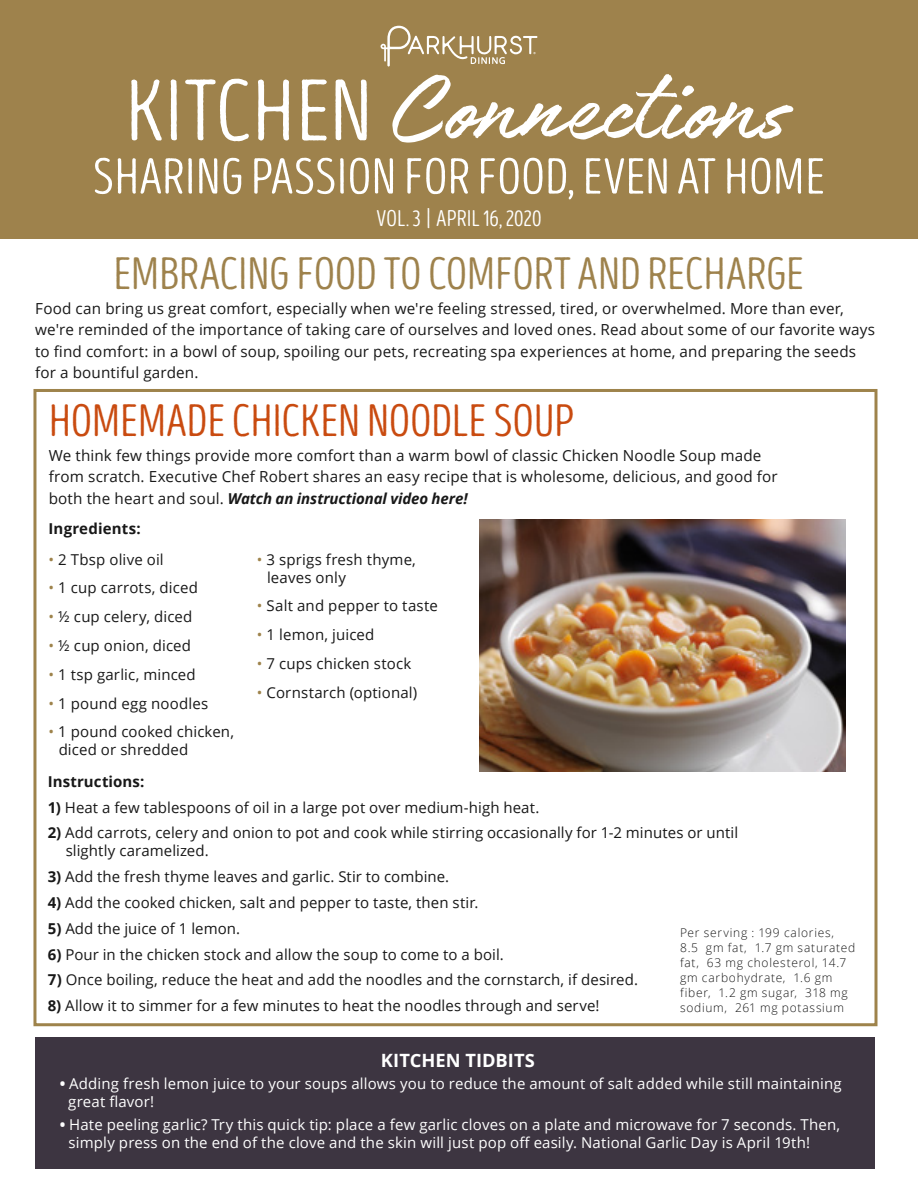
<style>
.page{position:relative;width:918px;height:1188px;background:#fff}
.page>*{position:absolute;margin:0;border:0;box-sizing:border-box;transform-origin:0 0}
.t1{font:104.1px "Authenia Solid";color:#fff;scale:1.14 1}
.t2{font:50.55px "Intro Head R Base";letter-spacing:.01em;color:#fff}
.t3{font:45.45px "Intro Head R Base";color:#9e824c}
.t4{font:45.45px "Intro Head R Base";color:#c94b10}
.t5{font:22.8px "Intro Head R Base";color:#fff}
.t6{font:700 18.3px "Open Sans";letter-spacing:.005em;color:#fff}
.t7{font:15.3px/21.3px "Open Sans";letter-spacing:.01em;color:#181818}
.t8{font:15px/18px "Open Sans";letter-spacing:.005em;color:#181818}
.t9{font:15px/18px "Open Sans";letter-spacing:.01em;color:#fff}
.t10{font:italic 700 15px "Open Sans";letter-spacing:-.01em;color:#181818}
.t11{font:700 15px "Open Sans";letter-spacing:.01em;color:#181818}
.t12{font:300 12px/15px "Open Sans";letter-spacing:.06em;color:#181818}
.s1{font-family:"Intro Head R Base";font-size:87px}
.s2{font-weight:400;font-style:normal;font-size:15.3px}
.s3{color:#9e834b}
.s4{font-weight:700}
</style>
<div class="page">
<div style="left:0;top:0;width:918px;height:238px;background:#9e824c"></div>
<svg style="left:381px;top:26px;width:156px;height:41px"></svg>
<img style="left:480px;top:519px;width:365px;height:253px">
<div style="left:33px;top:389px;width:845px;height:637px;border:3px solid #9e834b"></div>
<div style="left:35px;top:1037px;width:839px;height:132px;background:#3d3541"></div>
<h1 class="t1" style="left:125px;top:56px;width:583px"><span class="s1">KITCHEN</span> Connections</h1>
<h2 class="t2" style="left:93px;top:149px;width:735px">SHARING PASSION FOR FOOD, EVEN AT HOME</h2>
<h3 class="t5" style="left:377px;top:206px;width:166px">VOL. 3 | APRIL 16, 2020</h3>
<h3 class="t3" style="left:113px;top:249px;width:693px">EMBRACING FOOD TO COMFORT AND RECHARGE</h3>
<p class="t7" style="left:35px;top:297px;width:842px">Food can bring us great comfort, especially when we're feeling stressed, tired, or overwhelmed. More than ever, we're reminded of the importance of taking care of ourselves and loved ones. Read about some of our favorite ways to find comfort: in a bowl of soup, spoiling our pets, recreating spa experiences at home, and preparing the seeds for a bountiful garden.</p>
<h3 class="t4" style="left:49px;top:397px;width:527px">HOMEMADE CHICKEN NOODLE SOUP</h3>
<p class="t7" style="left:49px;top:444px;width:731px">We think few things provide more comfort than a warm bowl of classic Chicken Noodle Soup made from scratch. Executive Chef Robert shares an easy recipe that is wholesome, delicious, and good for</p>
<p class="t10" style="left:49px;top:488px;width:420px"><span class="s2">both the heart and soul.</span> Watch an instructional video here!</p>
<p class="t11" style="left:49px;top:518px;width:94px">Ingredients:</p>
<p class="t8" style="left:49px;top:550px;width:117px"><span class="s3">•</span> 2 Tbsp olive oil</p>
<p class="t8" style="left:49px;top:578px;width:151px"><span class="s3">•</span> 1 cup carrots, diced</p>
<p class="t8" style="left:49px;top:607px;width:145px"><span class="s3">•</span> ½ cup celery, diced</p>
<p class="t8" style="left:49px;top:636px;width:144px"><span class="s3">•</span> ½ cup onion, diced</p>
<p class="t8" style="left:49px;top:665px;width:149px"><span class="s3">•</span> 1 tsp garlic, minced</p>
<p class="t8" style="left:49px;top:694px;width:161px"><span class="s3">•</span> 1 pound egg noodles</p>
<p class="t8" style="left:59px;top:722px;width:177px;text-indent:-10px"><span class="s3">•</span> 1 pound cooked chicken, diced or shredded</p>
<p class="t8" style="left:267px;top:550px;width:150px;text-indent:-10px"><span class="s3">•</span> 3 sprigs fresh thyme, leaves only</p>
<p class="t8" style="left:257px;top:596px;width:183px"><span class="s3">•</span> Salt and pepper to taste</p>
<p class="t8" style="left:257px;top:625px;width:119px"><span class="s3">•</span> 1 lemon, juiced</p>
<p class="t8" style="left:257px;top:654px;width:156px"><span class="s3">•</span> 7 cups chicken stock</p>
<p class="t8" style="left:257px;top:683px;width:162px"><span class="s3">•</span> Cornstarch (optional)</p>
<p class="t11" style="left:48px;top:771px;width:98px">Instructions:</p>
<p class="t8" style="left:48px;top:798px;width:493px"><span class="s4">1)</span> Heat a few tablespoons of oil in a large pot over medium-high heat.</p>
<p class="t8" style="left:66px;top:824px;width:674px;text-indent:-18px"><span class="s4">2)</span> Add carrots, celery and onion to pot and cook while stirring occasionally for 1-2 minutes or until slightly caramelized.</p>
<p class="t8" style="left:48px;top:867px;width:403px"><span class="s4">3)</span> Add the fresh thyme leaves and garlic. Stir to combine.</p>
<p class="t8" style="left:48px;top:893px;width:432px"><span class="s4">4)</span> Add the cooked chicken, salt and pepper to taste, then stir.</p>
<p class="t8" style="left:48px;top:919px;width:194px"><span class="s4">5)</span> Add the juice of 1 lemon.</p>
<p class="t8" style="left:48px;top:945px;width:458px"><span class="s4">6)</span> Pour in the chicken stock and allow the soup to come to a boil.</p>
<p class="t8" style="left:48px;top:971px;width:592px"><span class="s4">7)</span> Once boiling, reduce the heat and add the noodles and the cornstarch, if desired.</p>
<p class="t8" style="left:48px;top:996px;width:553px"><span class="s4">8)</span> Allow it to simmer for a few minutes to heat the noodles through and serve!</p>
<p class="t12" style="left:680px;top:925px;width:177px">Per serving : 199 calories,<br>8.5 gm fat, 1.7 gm saturated fat, 63 mg cholesterol, 14.7 gm carbohydrate, 1.6 gm fiber, 1.2 gm sugar, 318 mg sodium, 261 mg potassium</p>
<p class="t6" style="left:381px;top:1048px;width:156px">KITCHEN TIDBITS</p>
<p class="t9" style="left:68px;top:1074px;width:775px;text-indent:-9px"><span class="s4">•</span> Adding fresh lemon juice to your soups allows you to reduce the amount of salt added while still maintaining great flavor!</p>
<p class="t9" style="left:69px;top:1115px;width:773px;text-indent:-9px"><span class="s4">•</span> Hate peeling garlic? Try this quick tip: place a few garlic cloves on a plate and microwave for 7 seconds. Then, simply press on the end of the clove and the skin will just pop off easily. National Garlic Day is April 19th!</p>
</div>
